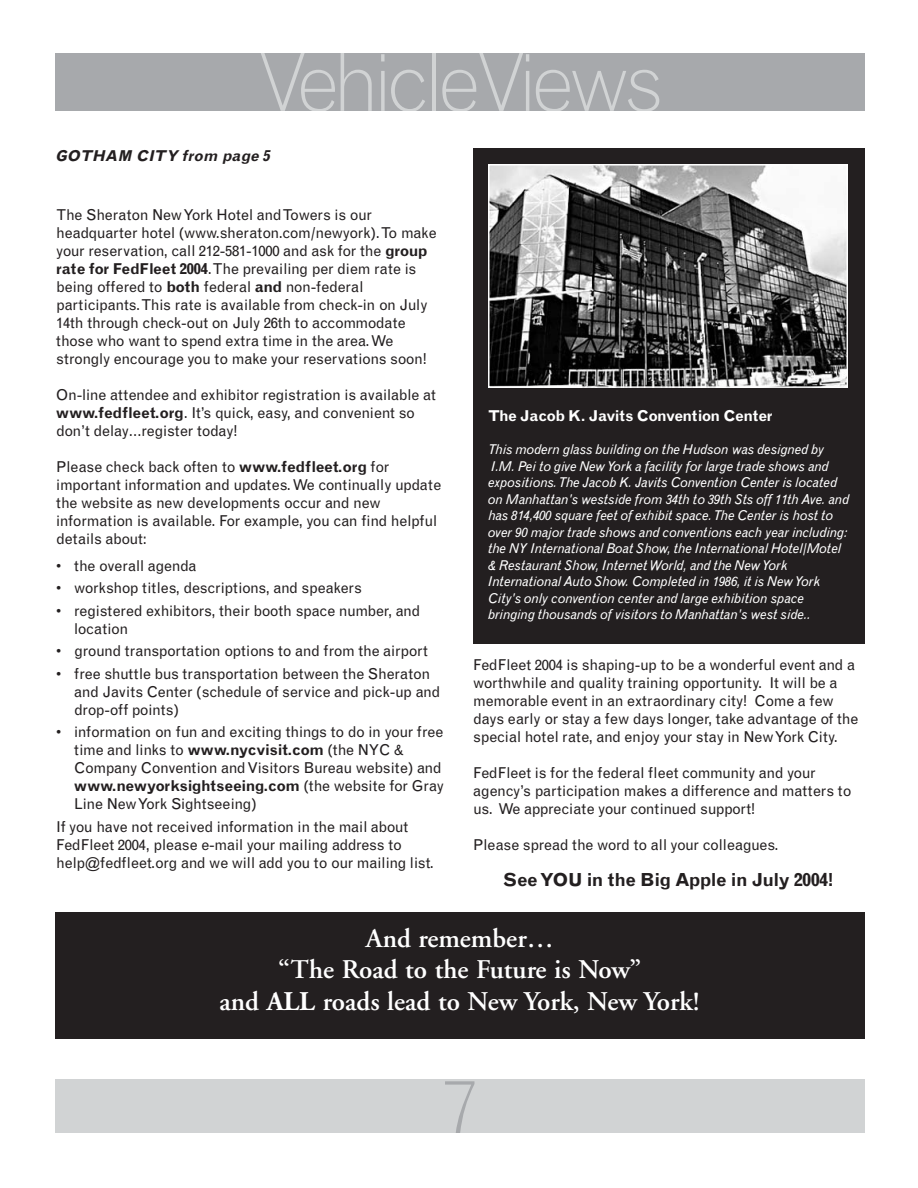
<style>
.page{position:relative;width:918px;height:1188px;background:#fff}
.page>*{position:absolute;margin:0;border:0;box-sizing:border-box;transform-origin:0 0}
.t1{font:300 81px "Grotesque";letter-spacing:-.09em;color:#d1d3d4}
.t2{font:300 76.5px "Grotesque";color:#a7a9ac}
.t3{font:600 27px/31.5px "Adobe Garamond";color:#fff;text-align:center}
.t4{font:700 18px "Grotesque";letter-spacing:-.035em;color:#231f20}
.t5{font:15px/18px "Grotesque";letter-spacing:-.015em;color:#231f20}
.t6{font:700 15px "Grotesque";letter-spacing:-.045em;color:#fff}
.t7{font:italic 700 15px "Grotesque";color:#231f20}
.t8{font:italic 13.5px/16.5px "Grotesque";letter-spacing:-.015em;color:#fff}
.s1{font-weight:700}
</style>
<div class="page">
<div style="left:55px;top:53px;width:810px;height:64px;background:#a7a9ac"></div>
<div style="left:55px;top:111px;width:810px;height:37px;background:#fff"></div>
<div style="left:55px;top:1079px;width:810px;height:54px;background:#d1d3d4"></div>
<div style="left:55px;top:912px;width:810px;height:127px;background:#231f20"></div>
<div style="left:473px;top:148px;width:392px;height:496px;background:#231f20"></div>
<img style="left:491px;top:167px;width:354px;height:218px">
<div style="left:488px;top:164px;width:360px;height:224px;border:2px solid #fff"></div>
<h1 class="t1" style="left:256px;top:52px;width:408px">VehicleViews</h1>
<p class="t7" style="left:56px;top:150px;width:216px">GOTHAM CITY from page 5</p>
<p class="t5" style="left:56px;top:207px;width:382px">The Sheraton New York Hotel and Towers is our headquarter hotel (www.sheraton.com/newyork). To make your reservation, call 212-581-1000 and ask for the <span class="s1">group rate for FedFleet 2004</span>. The prevailing per diem rate is being offered to <span class="s1">both</span> federal <span class="s1">and</span> non-federal participants. This rate is available from check-in on July 14th through check-out on July 26th to accommodate those who want to spend extra time in the area. We strongly encourage you to make your reservations soon!</p>
<p class="t5" style="left:56px;top:387px;width:381px">On-line attendee and exhibitor registration is available at <span class="s1">www.fedfleet.org</span>. It’s quick, easy, and convenient so don’t delay…register today!</p>
<p class="t5" style="left:56px;top:459px;width:387px">Please check back often to <span class="s1">www.fedfleet.org</span> for important information and updates. We continually update the website as new developments occur and new information is available. For example, you can find helpful details about:</p>
<p class="t5" style="left:56px;top:558px;width:142px">• the overall agenda</p>
<p class="t5" style="left:56px;top:580px;width:307px">• workshop titles, descriptions, and speakers</p>
<p class="t5" style="left:74px;top:603px;width:348px;text-indent:-18px">• registered exhibitors, their booth space number, and location</p>
<p class="t5" style="left:56px;top:643px;width:373px">• ground transportation options to and from the airport</p>
<p class="t5" style="left:74px;top:666px;width:368px;text-indent:-18px">• free shuttle bus transportation between the Sheraton and Javits Center (schedule of service and pick-up and drop-off points)</p>
<p class="t5" style="left:74px;top:724px;width:371px;text-indent:-18px">• information on fun and exciting things to do in your free time and links to <span class="s1">www.nycvisit.com</span> (the NYC &amp; Company Convention and Visitors Bureau website) and <span class="s1">www.newyorksightseeing.com</span> (the website for Gray Line New York Sightseeing)</p>
<p class="t5" style="left:56px;top:819px;width:379px">If you have not received information in the mail about<br>FedFleet 2004, please e-mail your mailing address to help@fedfleet.org and we will add you to our mailing list.</p>
<p class="t6" style="left:488px;top:410px;width:286px">The Jacob K. Javits Convention Center</p>
<p class="t8" style="left:488px;top:442px;width:363px">This modern glass building on the Hudson was designed by I.M. Pei to give New York a facility for large trade shows and expositions. The Jacob K. Javits Convention Center is located on Manhattan's westside from 34th to 39th Sts off 11th Ave. and has 814,400 square feet of exhibit space. The Center is host to over 90 major trade shows and conventions each year including: the NY International Boat Show, the International Hotel/Motel &amp; Restaurant Show, Internet World, and the New York International Auto Show. Completed in 1986, it is New York City's only convention center and large exhibition space bringing thousands of visitors to Manhattan's west side..</p>
<p class="t5" style="left:473px;top:657px;width:387px">FedFleet 2004 is shaping-up to be a wonderful event and a worthwhile and quality training opportunity. It will be a memorable event in an extraordinary city! Come a few days early or stay a few days longer, take advantage of the special hotel rate, and enjoy your stay in New York City.</p>
<p class="t5" style="left:473px;top:765px;width:380px">FedFleet is for the federal fleet community and your agency’s participation makes a difference and matters to us. We appreciate your continued support!</p>
<p class="t5" style="left:473px;top:837px;width:307px">Please spread the word to all your colleagues.</p>
<p class="t4" style="left:503px;top:873px;width:332px">See YOU in the Big Apple in July 2004!</p>
<h3 class="t3" style="left:220px;top:925px;width:482px">And remember…<br>“The Road to the Future is Now”<br>and <span class="s1">ALL</span> roads lead to New York, New York!</h3>
<h2 class="t2" style="left:441px;top:1078px;width:38px">7</h2>
</div>
